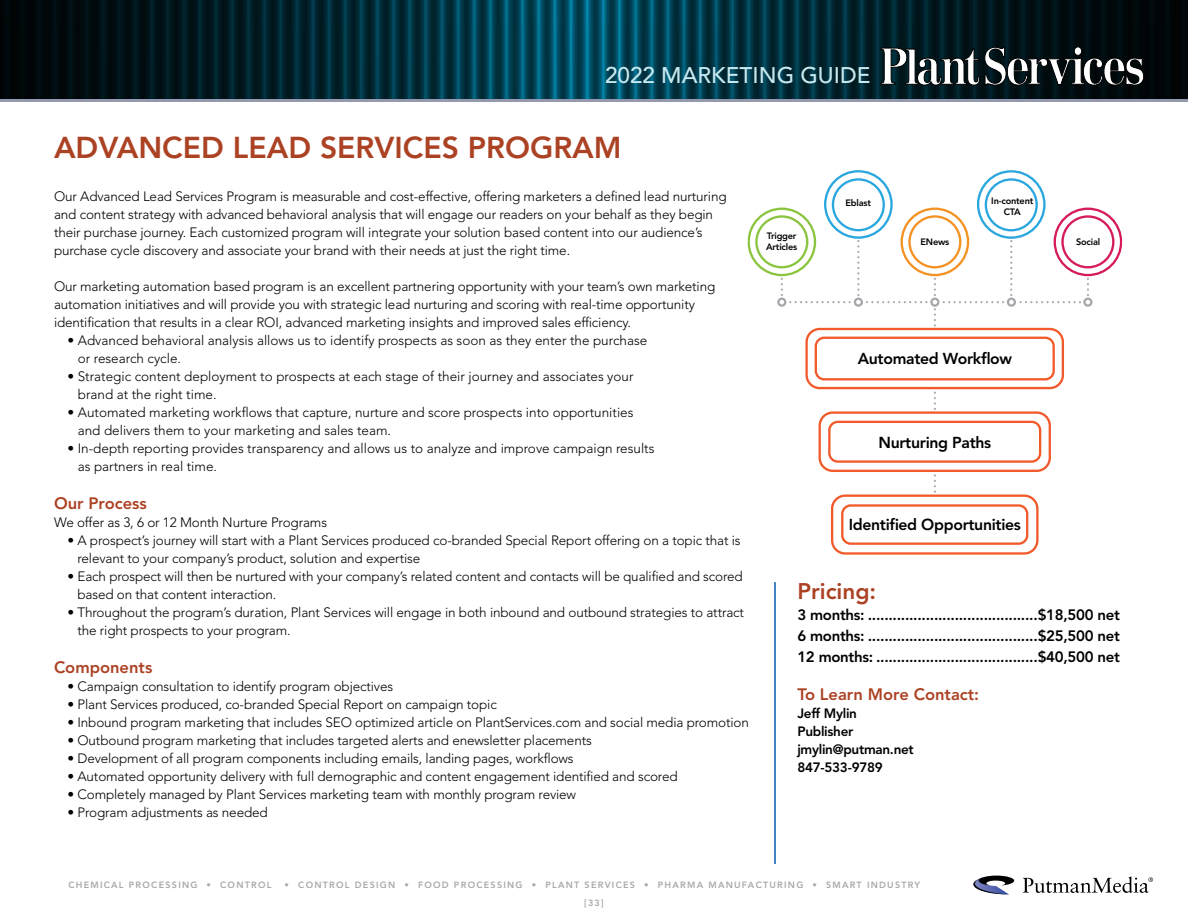
<style>
.page{position:relative;width:1188px;height:918px;background:#fff}
.page>*{position:absolute;margin:0;border:0;box-sizing:border-box;transform-origin:0 0}
.t1{font:800 30px "Avenir LT Std";color:#ac4224}
.t2{font:500 22.5px "Avenir LT Std";color:#c6e8ef}
.t3{font:800 22.5px "Avenir LT Std";color:#ac4224}
.t4{font:800 16.5px "Avenir LT Std";color:#ac4224}
.t5{font:800 15.75px "Avenir LT Std";letter-spacing:-.02em;color:#000}
.t6{font:800 15px/21px "Avenir LT Std";letter-spacing:-.02em;color:#000;text-align:justify}
.t7{font:300 13.5px/18px "Avenir LT Std";letter-spacing:-.01em;color:#000}
.t8{font:800 13.5px/18px "Avenir LT Std";letter-spacing:-.02em;color:#000}
.t9{font:800 9.15px/10.5px "Avenir LT Std";letter-spacing:-.02em;color:#000}
.t10{font:800 9px "Avenir LT Std";letter-spacing:.14em;color:#a7a9ac}
</style>
<div class="page">
<svg style="left:973px;top:876px;width:41px;height:18px"></svg>
<svg style="left:1023px;top:876px;width:130px;height:17px"></svg>
<svg style="left:0;top:0;width:1188px;height:102px;background:#052a35"></svg>
<svg style="left:881px;top:46px;width:263px;height:39px"></svg>
<hr style="left:774px;top:582px;width:2px;height:282px;background:#005ead">
<svg style="left:748px;top:170px;width:374px;height:157px"></svg>
<svg style="left:934px;top:392px;width:2px;height:18px"></svg>
<svg style="left:934px;top:474px;width:2px;height:19px"></svg>
<div style="left:805px;top:328px;width:259px;height:61px;border:2px solid #f15b2b;border-radius:13px"></div>
<div style="left:815px;top:337px;width:240px;height:43px;border:2px solid #f15b2b;border-radius:8px"></div>
<div style="left:819px;top:411px;width:232px;height:61px;border:2px solid #f15b2b;border-radius:13px"></div>
<div style="left:828px;top:421px;width:213px;height:42px;border:2px solid #f15b2b;border-radius:8px"></div>
<div style="left:831px;top:495px;width:208px;height:60px;border:2px solid #f15b2b;border-radius:13px"></div>
<div style="left:841px;top:504px;width:187px;height:41px;border:2px solid #f15b2b;border-radius:8px"></div>
<h2 class="t2" style="left:605px;top:62px;width:267px">2022 MARKETING GUIDE</h2>
<h1 class="t1" style="left:54px;top:130px;width:569px">ADVANCED LEAD SERVICES PROGRAM</h1>
<p class="t7" style="left:54px;top:188px;width:674px">Our Advanced Lead Services Program is measurable and cost-effective, offering marketers a defined lead nurturing and content strategy with advanced behavioral analysis that will engage our readers on your behalf as they begin their purchase journey. Each customized program will integrate your solution based content into our audience’s purchase cycle discovery and associate your brand with their needs at just the right time.</p>
<p class="t7" style="left:54px;top:278px;width:663px">Our marketing automation based program is an excellent partnering opportunity with your team’s own marketing automation initiatives and will provide you with strategic lead nurturing and scoring with real-time opportunity identification that results in a clear ROI, advanced marketing insights and improved sales efficiency.</p>
<p class="t7" style="left:78px;top:332px;width:571px;text-indent:-10px">• Advanced behavioral analysis allows us to identify prospects as soon as they enter the purchase or research cycle.</p>
<p class="t7" style="left:78px;top:368px;width:557px;text-indent:-10px">• Strategic content deployment to prospects at each stage of their journey and associates your brand at the right time.</p>
<p class="t7" style="left:78px;top:404px;width:557px;text-indent:-10px">• Automated marketing workflows that capture, nurture and score prospects into opportunities and delivers them to your marketing and sales team.</p>
<p class="t7" style="left:78px;top:440px;width:578px;text-indent:-10px">• In-depth reporting provides transparency and allows us to analyze and improve campaign results as partners in real time.</p>
<p class="t4" style="left:54px;top:494px;width:94px">Our Process</p>
<p class="t7" style="left:54px;top:514px;width:275px">We offer as 3, 6 or 12 Month Nurture Programs</p>
<p class="t7" style="left:77px;top:532px;width:665px;text-indent:-10px">• A prospect’s journey will start with a Plant Services produced co-branded Special Report offering on a topic that is relevant to your company’s product, solution and expertise</p>
<p class="t7" style="left:77px;top:568px;width:667px;text-indent:-10px">• Each prospect will then be nurtured with your company’s related content and contacts will be qualified and scored based on that content interaction.</p>
<p class="t7" style="left:77px;top:604px;width:668px;text-indent:-10px">• Throughout the program’s duration, Plant Services will engage in both inbound and outbound strategies to attract the right prospects to your program.</p>
<p class="t4" style="left:54px;top:657px;width:100px">Components</p>
<p class="t7" style="left:68px;top:677px;width:327px">• Campaign consultation to identify program objectives</p>
<p class="t7" style="left:68px;top:695px;width:431px">• Plant Services produced, co-branded Special Report on campaign topic</p>
<p class="t7" style="left:68px;top:713px;width:683px">• Inbound program marketing that includes SEO optimized article on PlantServices.com and social media promotion</p>
<p class="t7" style="left:68px;top:731px;width:526px">• Outbound program marketing that includes targeted alerts and enewsletter placements</p>
<p class="t7" style="left:68px;top:749px;width:508px">• Development of all program components including emails, landing pages, workflows</p>
<p class="t7" style="left:68px;top:767px;width:612px">• Automated opportunity delivery with full demographic and content engagement identified and scored</p>
<p class="t7" style="left:68px;top:785px;width:510px">• Completely managed by Plant Services marketing team with monthly program review</p>
<p class="t7" style="left:68px;top:803px;width:202px">• Program adjustments as needed</p>
<p class="t9" style="left:766px;top:231px;width:33px">Trigger<br>Articles</p>
<p class="t9" style="left:846px;top:197px;width:27px">Eblast</p>
<p class="t9" style="left:920px;top:236px;width:30px">ENews</p>
<p class="t9" style="left:991px;top:196px;width:44px;text-align:center">In-content<br>CTA</p>
<p class="t5" style="left:858px;top:350px;width:156px">Automated Workflow</p>
<p class="t5" style="left:879px;top:433px;width:114px">Nurturing Paths</p>
<p class="t5" style="left:849px;top:515px;width:174px">Identified Opportunities</p>
<p class="t9" style="left:1076px;top:236px;width:26px">Social</p>
<h2 class="t3" style="left:797px;top:578px;width:80px">Pricing:</h2>
<p class="t6" style="left:797px;top:604px;width:324px">3 months: .........................................$18,500 net 6 months: .........................................$25,500 net 12 months: .......................................$40,500 net</p>
<p class="t4" style="left:797px;top:684px;width:183px">To Learn More Contact:</p>
<p class="t8" style="left:797px;top:704px;width:118px">Jeff Mylin<br>Publisher jmylin@putman.net<br>847-533-9789</p>
<p class="t10" style="left:68px;top:880px;width:205px">CHEMICAL PROCESSING • CONTROL</p>
<p class="t10" style="left:285px;top:880px;width:637px">• CONTROL DESIGN • FOOD PROCESSING • PLANT SERVICES • PHARMA MANUFACTURING • SMART INDUSTRY</p>
<p class="t10" style="left:584px;top:897px;width:21px">[33]</p>
</div>
